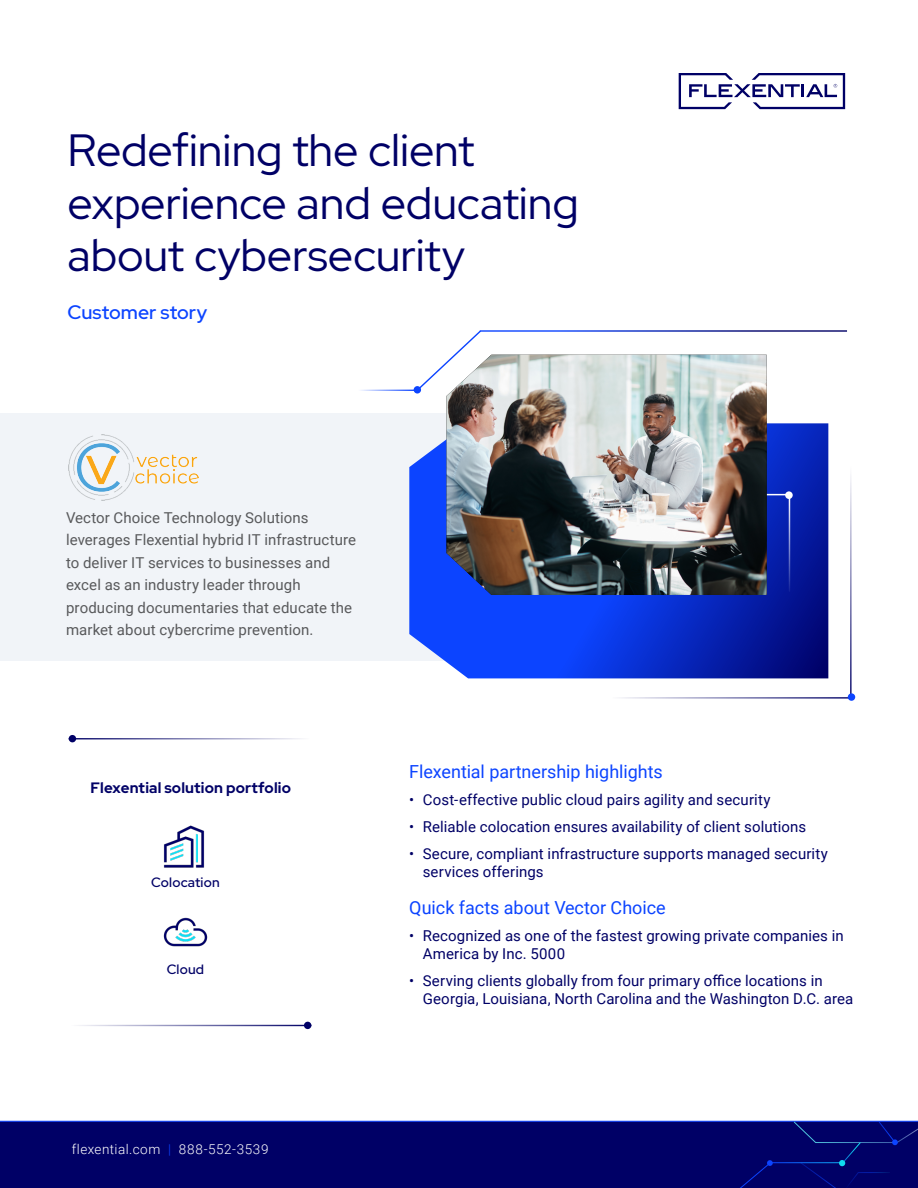
<style>
.page{position:relative;width:918px;height:1188px;background:#fff}
.page>*{position:absolute;margin:0;border:0;box-sizing:border-box;transform-origin:0 0}
.Customer_Story_Title{font:45px/52.5px "Red Hat Display";letter-spacing:-.005em;color:#006}
.Customer_Story_Type{font:500 19.5px "Red Hat Display";letter-spacing:.005em;color:#0c44ff}
.Customer_Story_H2{font:18px "Roboto";letter-spacing:-.005em;color:#0c44ff}
.t1{font:15px/18px "Roboto";letter-spacing:.005em;color:#006}
.Customer_Story_Body_Grey{font:15px/22.5px "Roboto";letter-spacing:.005em;color:#58595b}
.Customer_Story_Portfoio_Headline{font:700 15px "Red Hat Display";letter-spacing:.01em;color:#006}
.t2{font:300 13.5px "Roboto";letter-spacing:.04em;color:#fff}
.Customer_Story_Solution{font:500 13.5px "Red Hat Display";letter-spacing:.015em;color:#006}
.s1{color:#0c44ff}
</style>
<div class="page">
<div style="left:0;top:1121px;width:793px;height:67px;background:#006"></div>
<hr style="left:769px;top:1162px;width:73px;height:1px;background:#fff">
<svg style="left:793px;top:1120px;width:125px;height:68px;background:#04096e"></svg>
<div style="left:714px;top:1160px;width:59px;height:28px;background:#006"></div>
<div style="left:0;top:414px;width:464px;height:247px;background:#f1f4f8"></div>
<svg style="left:409px;top:423px;width:419px;height:255px;background:#153ad3"></svg>
<svg style="left:679px;top:73px;width:166px;height:36px"></svg>
<img style="left:69px;top:434px;width:129px;height:67px">
<svg style="left:767px;top:493px;width:24px;height:100px;background:#0f28af"></svg>
<img style="left:447px;top:355px;width:320px;height:240px">
<div style="left:785px;top:491px;width:8px;height:8px;background:#fff;border-radius:50%"></div>
<svg style="left:415px;top:330px;width:68px;height:63px"></svg>
<div style="left:414px;top:386px;width:7px;height:8px;background:#0c44ff;border-radius:50%"></div>
<hr style="left:358px;top:390px;width:58px;height:1px;background:#0c44ff">
<div style="left:848px;top:693px;width:7px;height:8px;background:#0c44ff;border-radius:50%"></div>
<div style="left:69px;top:735px;width:7px;height:7px;background:#006;border-radius:50%"></div>
<img style="left:163px;top:825px;width:42px;height:43px">
<img style="left:163px;top:917px;width:45px;height:30px">
<div style="left:304px;top:1022px;width:7px;height:7px;background:#006;border-radius:50%"></div>
<p class="Customer_Story_Title" style="left:68px;top:123px;width:513px">Redefining the client experience and educating about cybersecurity</p>
<p class="Customer_Story_Type" style="left:68px;top:299px;width:141px">Customer story</p>
<p class="Customer_Story_Body_Grey" style="left:66px;top:506px;width:292px">Vector Choice Technology Solutions leverages Flexential hybrid IT infrastructure to deliver IT services to businesses and excel as an industry leader through producing documentaries that educate the market about cybercrime prevention.</p>
<p class="Customer_Story_Portfoio_Headline" style="left:91px;top:778px;width:202px">Flexential solution portfolio</p>
<p class="Customer_Story_Solution" style="left:151px;top:874px;width:70px">Colocation</p>
<p class="Customer_Story_Solution" style="left:167px;top:961px;width:39px">Cloud</p>
<p class="Customer_Story_H2" style="left:409px;top:759px;width:255px">Flexential partnership highlights</p>
<p class="t1" style="left:409px;top:790px;width:363px">• Cost-effective public cloud pairs agility and security</p>
<p class="t1" style="left:409px;top:817px;width:398px">• Reliable colocation ensures availability of client solutions</p>
<p class="t1" style="left:423px;top:844px;width:407px;text-indent:-14px">• Secure, compliant infrastructure supports managed security services offerings</p>
<p class="Customer_Story_H2" style="left:409px;top:895px;width:258px">Quick facts about Vector Choice</p>
<p class="t1" style="left:423px;top:926px;width:422px;text-indent:-14px">• Recognized as one of the fastest growing private companies in<br>America by Inc. 5000</p>
<p class="t1" style="left:423px;top:971px;width:432px;text-indent:-14px">• Serving clients globally from four primary office locations in<br>Georgia, Louisiana, North Carolina and the Washington D.C. area</p>
<p class="t2" style="left:72px;top:1140px;width:198px">flexential.com <span class="s1">|</span> 888-552-3539</p>
</div>
